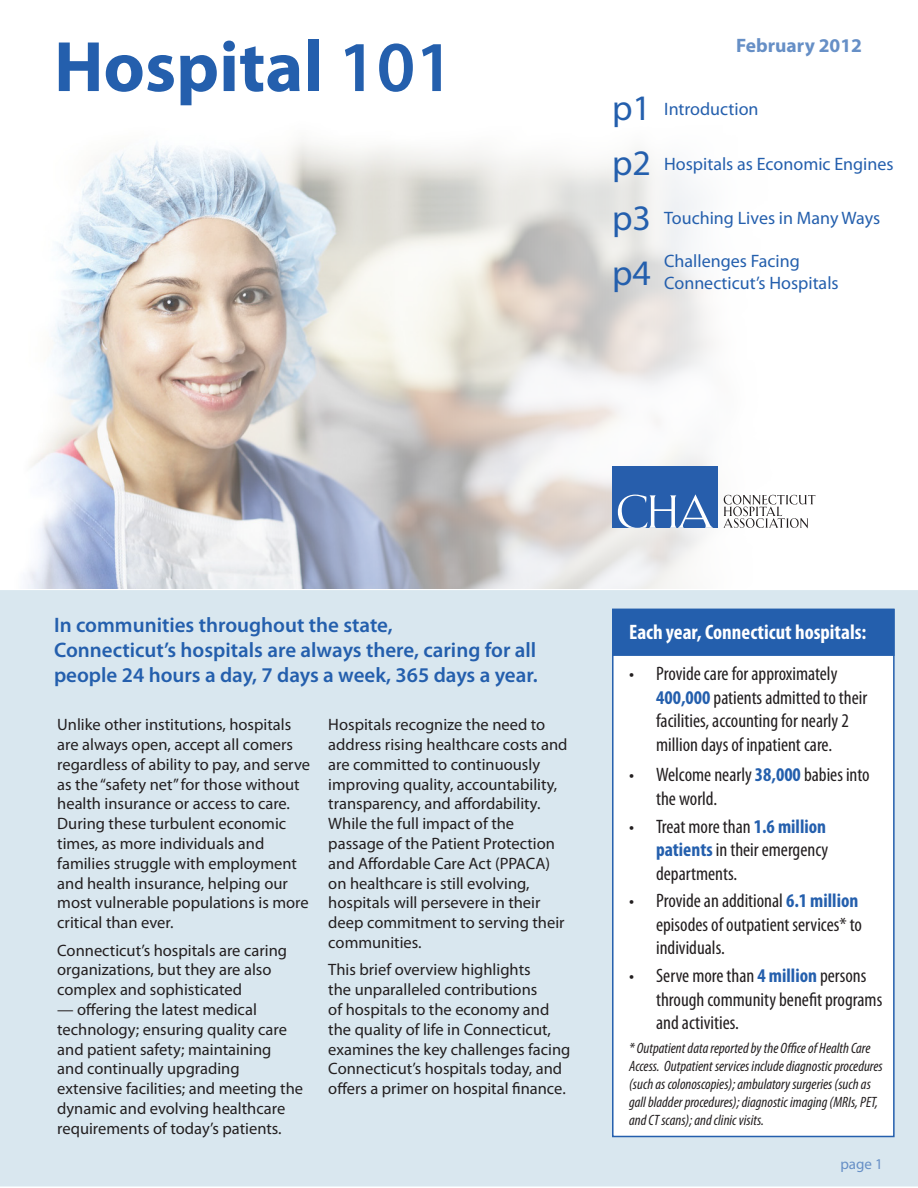
<style>
.page{position:relative;width:918px;height:1188px;background:#fff}
.page>*{position:absolute;margin:0;border:0;box-sizing:border-box;transform-origin:0 0}
.t1{font:700 72px "Myriad Pro";color:#245fad}
.t2{font:36px "Myriad Pro";color:#245fad}
.t3{font:600 21px/25.2px "Myriad Pro";color:#245fad}
.t4{font:700 condensed 21px "Myriad Pro";color:#fff}
.t5{font:condensed 19.5px/23.4px "Myriad Pro";color:#231f20}
.t6{font:700 19.5px "Myriad Pro";color:#668fc6}
.t7{font:18px/21.6px "Myriad Pro";color:#245fad}
.t8{font:16.5px/19.8px "Myriad Pro";color:#231f20}
.t9{font:italic condensed 15px/18px "Myriad Pro";color:#231f20}
.t10{font:15px "Myriad Pro";color:#668fc6}
.s1{font-weight:600}
.s2{font-weight:700;color:#245fad}
</style>
<div class="page">
<div style="left:0;top:590px;width:918px;height:597px;background:#d9e7ef"></div>
<img style="left:27px;top:142px;width:747px;height:447px">
<div style="left:612px;top:609px;width:283px;height:528px;background:#fff;border:2px solid #245fad"></div>
<div style="left:612px;top:609px;width:283px;height:47px;background:#245fad;border:2px solid #245fad"></div>
<svg style="left:723px;top:495px;width:93px;height:33px"></svg>
<div style="left:612px;top:466px;width:105px;height:62px;background:#275eac"></div>
<svg style="left:618px;top:494px;width:95px;height:34px"></svg>
<p class="t1" style="left:54px;top:20px;width:401px">Hospital <span class="s1">101</span></p>
<p class="t6" style="left:736px;top:32px;width:127px">February 2012</p>
<p class="t2" style="left:612px;top:86px;width:40px">p1</p>
<p class="t2" style="left:612px;top:141px;width:40px">p2</p>
<p class="t2" style="left:612px;top:196px;width:40px">p3</p>
<p class="t2" style="left:612px;top:251px;width:40px">p4</p>
<p class="t7" style="left:664px;top:98px;width:96px">Introduction</p>
<p class="t7" style="left:664px;top:153px;width:231px">Hospitals as Economic Engines</p>
<p class="t7" style="left:664px;top:207px;width:218px">Touching Lives in Many Ways</p>
<p class="t7" style="left:664px;top:250px;width:176px">Challenges Facing<br>Connecticut’s Hospitals</p>
<p class="t3" style="left:54px;top:612px;width:485px">In communities throughout the state,<br>Connecticut’s hospitals are always there, caring for all people 24 hours a day, 7 days a week, 365 days a year.</p>
<p class="t4" style="left:629px;top:619px;width:239px">Each year, Connecticut hospitals:</p>
<p class="t5" style="left:656px;top:662px;width:213px;text-indent:-27px">• Provide care for approximately <span class="s2">400,000</span> patients admitted to their facilities, accounting for nearly 2 million days of inpatient care.</p>
<p class="t5" style="left:656px;top:763px;width:215px;text-indent:-27px">• Welcome nearly <span class="s2">38,000</span> babies into the world.</p>
<p class="t5" style="left:656px;top:814px;width:174px;text-align:justify;text-indent:-27px">• Treat more than <span class="s2">1.6 million patients</span> in their emergency departments.</p>
<p class="t5" style="left:656px;top:889px;width:207px;text-indent:-27px">• Provide an additional <span class="s2">6.1 million </span>episodes of outpatient services* to individuals.</p>
<p class="t5" style="left:656px;top:964px;width:228px;text-indent:-27px">• Serve more than <span class="s2">4 million</span> persons through community benefit programs and activities.</p>
<p class="t9" style="left:629px;top:1039px;width:255px">* Outpatient data reported by the Office of Health Care Access. Outpatient services include diagnostic procedures (such as colonoscopies); ambulatory surgeries (such as gall bladder procedures); diagnostic imaging (MRIs, PET, and CT scans); and clinic visits.</p>
<p class="t8" style="left:57px;top:715px;width:254px">Unlike other institutions, hospitals are always open, accept all comers regardless of ability to pay, and serve as the “safety net” for those without health insurance or access to care.<br>During these turbulent economic times, as more individuals and families struggle with employment and health insurance, helping our most vulnerable populations is more critical than ever.</p>
<p class="t8" style="left:57px;top:940px;width:231px">Connecticut’s hospitals are caring organizations, but they are also complex and sophisticated</p>
<p class="t8" style="left:57px;top:999px;width:247px">— offering the latest medical technology; ensuring quality care and patient safety; maintaining<br>and continually upgrading extensive facilities; and meeting the dynamic and evolving healthcare requirements of today’s patients.</p>
<p class="t8" style="left:328px;top:715px;width:241px">Hospitals recognize the need to address rising healthcare costs and are committed to continuously improving quality, accountability, transparency, and affordability.<br>While the full impact of the passage of the Patient Protection and Affordable Care Act (PPACA) on healthcare is still evolving, hospitals will persevere in their deep commitment to serving their communities.</p>
<p class="t8" style="left:328px;top:960px;width:244px">This brief overview highlights<br>the unparalleled contributions<br>of hospitals to the economy and the quality of life in Connecticut, examines the key challenges facing Connecticut’s hospitals today, and offers a primer on hospital finance.</p>
<p class="t10" style="left:840px;top:1154px;width:44px">page 1</p>
</div>
